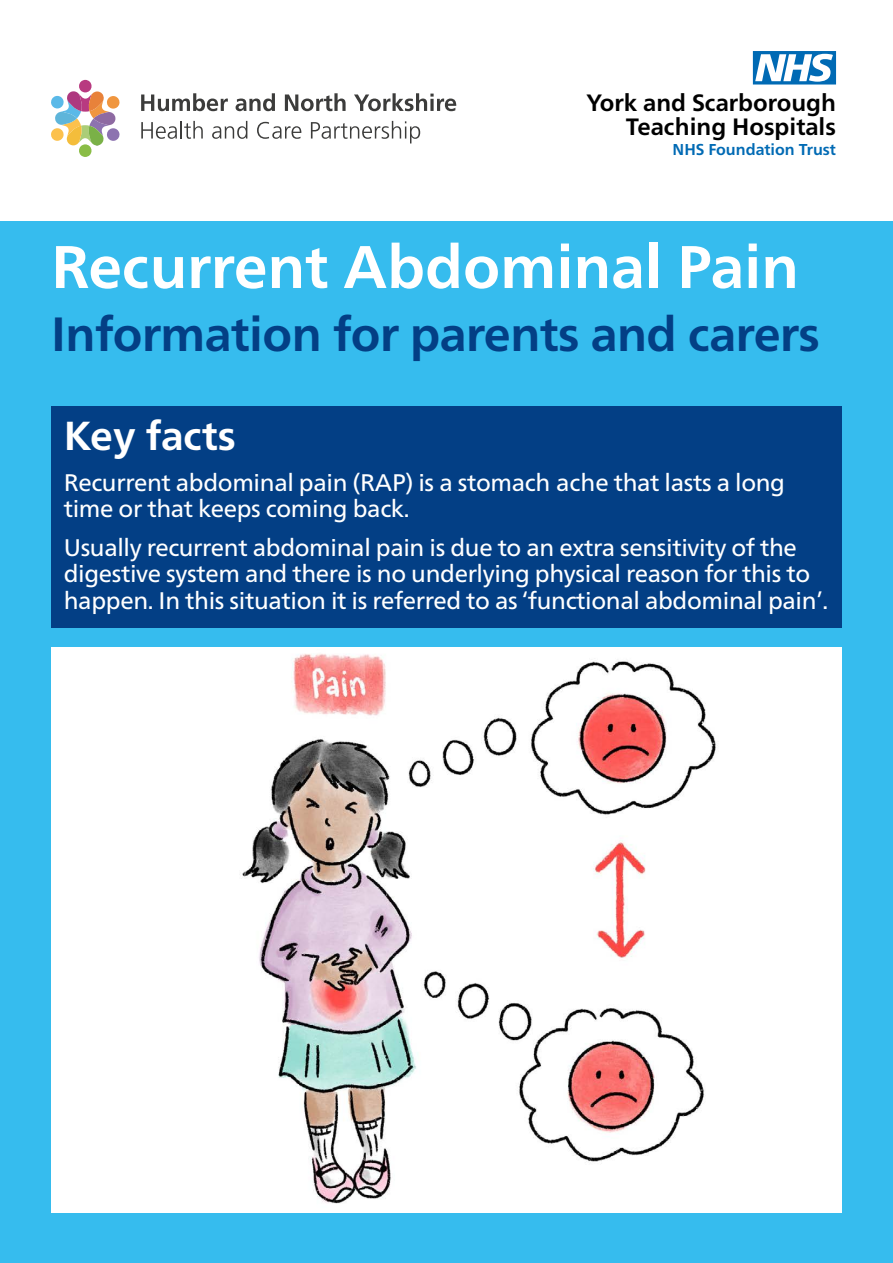
<style>
.page{position:relative;width:893px;height:1263px;background:#fff}
.page>*{position:absolute;margin:0;border:0;box-sizing:border-box;transform-origin:0 0}
.t1{font:700 60px "Frutiger Neue LTCYR";color:#fff}
.t2{font:700 48px "Frutiger Neue LTCYR";letter-spacing:-.01em;color:#033f85}
.t3{font:700 40.5px "Frutiger Neue LTCYR";color:#fff}
.t4{font:24px/26.2px "Frutiger Neue LTCYR";letter-spacing:-.015em;color:#fff}
.t5{font:700 23.7px/24px "Frutiger Neue LTCYR";color:#000;text-align:right}
.t6{font:700 15.75px "Frutiger Neue LTCYR";color:#006ab4}
</style>
<div class="page">
<div style="left:0;top:221px;width:893px;height:1042px;background:#36bcee"></div>
<div style="left:51px;top:406px;width:791px;height:221px;background:#033f85"></div>
<img style="left:51px;top:647px;width:791px;height:566px">
<svg style="left:51px;top:80px;width:69px;height:77px"></svg>
<svg style="left:141px;top:93px;width:87px;height:18px"></svg>
<svg style="left:236px;top:93px;width:39px;height:18px"></svg>
<svg style="left:285px;top:93px;width:61px;height:18px"></svg>
<svg style="left:354px;top:93px;width:102px;height:18px"></svg>
<svg style="left:141px;top:121px;width:62px;height:18px"></svg>
<svg style="left:212px;top:121px;width:35px;height:18px"></svg>
<svg style="left:257px;top:122px;width:44px;height:17px"></svg>
<svg style="left:311px;top:121px;width:109px;height:22px"></svg>
<svg style="left:753px;top:51px;width:83px;height:34px"></svg>
<p class="t5" style="left:586px;top:91px;width:251px">York and Scarborough<br>Teaching Hospitals</p>
<p class="t6" style="left:672px;top:140px;width:165px">NHS Foundation Trust</p>
<h1 class="t1" style="left:51px;top:231px;width:749px">Recurrent Abdominal Pain</h1>
<h2 class="t2" style="left:51px;top:306px;width:771px">Information for parents and carers</h2>
<h3 class="t3" style="left:64px;top:411px;width:174px">Key facts</h3>
<p class="t4" style="left:64px;top:469px;width:723px">Recurrent abdominal pain (RAP) is a stomach ache that lasts a long time or that keeps coming back.</p>
<p class="t4" style="left:64px;top:535px;width:766px">Usually recurrent abdominal pain is due to an extra sensitivity of the digestive system and there is no underlying physical reason for this to happen. In this situation it is referred to as ‘functional abdominal pain’.</p>
</div>
